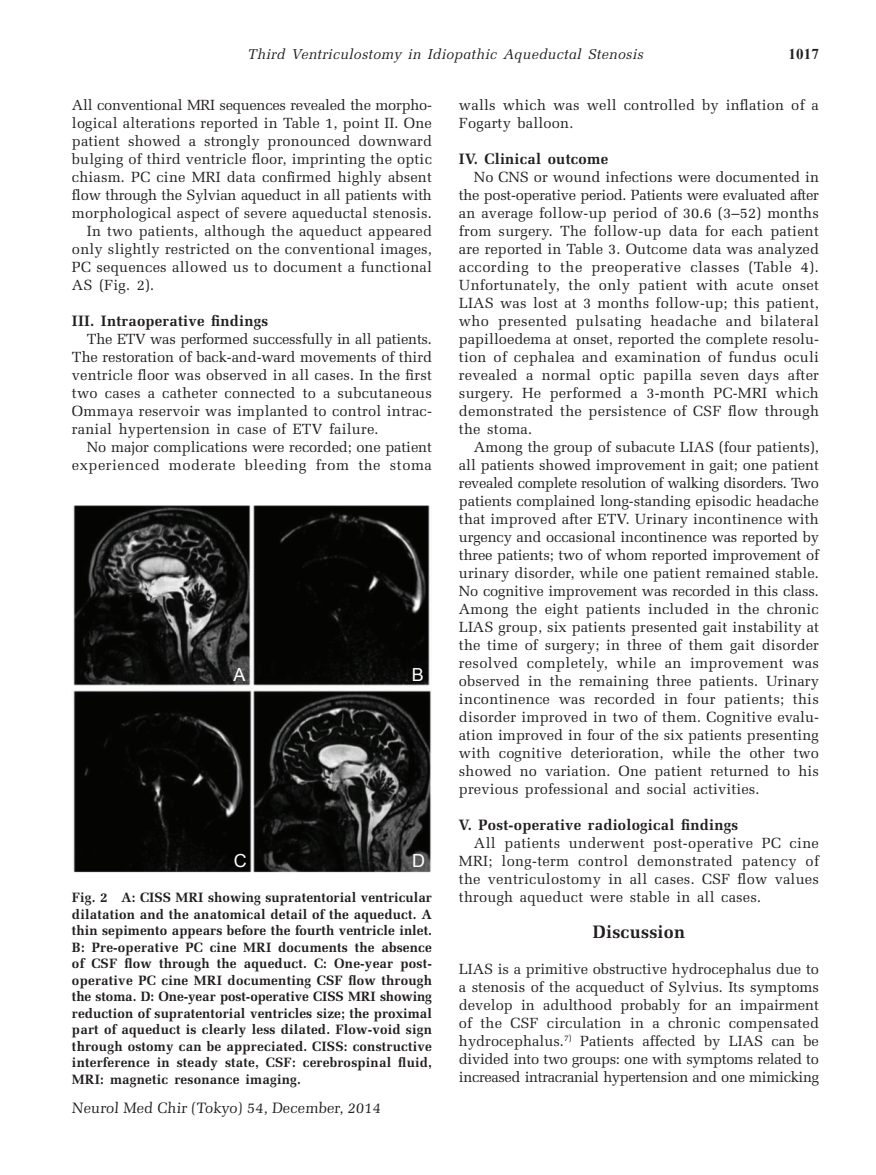
<style>
.page{position:relative;width:876px;height:1175px;background:#fff}
.page>*{position:absolute;margin:0;border:0;box-sizing:border-box;transform-origin:0 0}
.t1{font:700 18px "Melior LT Std";letter-spacing:.015em;color:#231f20}
.t2{font:18px "Arial";color:#fff}
.t3{font:700 15px "Melior LT Std";letter-spacing:.015em;color:#231f20}
.t4{font:italic 15px "Melior LT Std";color:#231f20}
.t5{font:700 15px "Times New Roman";color:#231f20}
.t6{font:14.7px/18px "Melior LT Std";letter-spacing:.01em;color:#231f20;text-align:justify}
.t7{font:14.7px "Melior LT Std";letter-spacing:-.015em;color:#231f20}
.t8{font:14.7px/18px "Melior LT Std";letter-spacing:-.01em;color:#231f20;text-align:right}
.t9{font:italic 14.25px "Melior LT Std";letter-spacing:.015em;color:#231f20}
.t10{font:700 13.5px/16.5px "Melior LT Std";letter-spacing:.015em;color:#231f20;text-align:justify}
</style>
<div class="page">
<img style="left:73px;top:505px;width:358px;height:368px">
<p class="t9" style="left:248px;top:48px;width:397px">Third Ventriculostomy in Idiopathic Aqueductal Stenosis</p>
<p class="t5" style="left:788px;top:45px;width:32px">1017</p>
<p class="t7" style="left:72px;top:98px;width:361px">All conventional MRI sequences revealed the morpho-</p>
<p class="t6" style="left:72px;top:115px;width:362px">logical alterations reported in Table 1, point II. One</p>
<p class="t6" style="left:72px;top:133px;width:362px">patient showed a strongly pronounced downward</p>
<p class="t6" style="left:72px;top:151px;width:362px">bulging of third ventricle floor, imprinting the optic</p>
<p class="t6" style="left:72px;top:169px;width:362px">chiasm. PC cine MRI data confirmed highly absent</p>
<p class="t7" style="left:72px;top:188px;width:361px">flow through the Sylvian aqueduct in all patients with</p>
<p class="t6" style="left:72px;top:205px;width:362px">morphological aspect of severe aqueductal stenosis.</p>
<p class="t6" style="left:87px;top:223px;width:347px">In two patients, although the aqueduct appeared</p>
<p class="t6" style="left:72px;top:241px;width:361px">only slightly restricted on the conventional images,</p>
<p class="t6" style="left:72px;top:259px;width:362px">PC sequences allowed us to document a functional</p>
<p class="t6" style="left:72px;top:277px;width:84px">AS (Fig. 2).</p>
<p class="t3" style="left:72px;top:314px;width:198px">III. Intraoperative findings</p>
<p class="t6" style="left:72px;top:331px;width:362px;text-indent:15px">The ETV was performed successfully in all patients.<br>The restoration of back-and-ward movements of third ventricle floor was observed in all cases. In the first two cases a catheter connected to a subcutaneous Ommaya reservoir was implanted to control intrac&shy;ranial hypertension in case of ETV failure.</p>
<p class="t8" style="left:72px;top:439px;width:361px">No major complications were recorded; one patient experienced moderate bleeding from the stoma</p>
<p class="t2" style="left:234px;top:664px;width:14px">A</p>
<p class="t2" style="left:412px;top:664px;width:14px">B</p>
<p class="t2" style="left:234px;top:850px;width:14px">C</p>
<p class="t2" style="left:412px;top:850px;width:14px">D</p>
<p class="t10" style="left:72px;top:890px;width:362px">Fig. 2 A: CISS MRI showing supratentorial ventricular dilatation and the anatomical detail of the aqueduct. A thin sepimento appears before the fourth ventricle inlet.<br>B: Pre-operative PC cine MRI documents the absence of CSF flow through the aqueduct. C: One-year post&shy;operative PC cine MRI documenting CSF flow through the stoma. D: One-year post-operative CISS MRI showing reduction of supratentorial ventricles size; the proximal part of aqueduct is clearly less dilated. Flow-void sign through ostomy can be appreciated. CISS: constructive interference in steady state, CSF: cerebrospinal fluid, MRI: magnetic resonance imaging.</p>
<p class="t4" style="left:72px;top:1101px;width:313px">Neurol Med Chir (Tokyo) 54, December, 2014</p>
<p class="t6" style="left:459px;top:97px;width:362px">walls which was well controlled by inflation of a<br>Fogarty balloon.</p>
<p class="t3" style="left:459px;top:152px;width:151px">IV. Clinical outcome</p>
<p class="t6" style="left:459px;top:169px;width:362px;text-indent:15px">No CNS or wound infections were documented in the post-operative period. Patients were evaluated after an average follow-up period of 30.6 (3–52) months from surgery. The follow-up data for each patient are reported in Table 3. Outcome data was analyzed according to the preoperative classes (Table 4).<br>Unfortunately, the only patient with acute onset LIAS was lost at 3 months follow-up; this patient, who presented pulsating headache and bilateral papilloedema at onset, reported the complete resolu&shy;tion of cephalea and examination of fundus oculi revealed a normal optic papilla seven days after surgery. He performed a 3-month PC-MRI which demonstrated the persistence of CSF flow through the stoma.</p>
<p class="t6" style="left:459px;top:439px;width:362px;text-indent:15px">Among the group of subacute LIAS (four patients), all patients showed improvement in gait; one patient revealed complete resolution of walking disorders. Two patients complained long-standing episodic headache that improved after ETV. Urinary incontinence with urgency and occasional incontinence was reported by three patients; two of whom reported improvement of urinary disorder, while one patient remained stable.<br>No cognitive improvement was recorded in this class.<br>Among the eight patients included in the chronic LIAS group, six patients presented gait instability at the time of surgery; in three of them gait disorder resolved completely, while an improvement was observed in the remaining three patients. Urinary incontinence was recorded in four patients; this disorder improved in two of them. Cognitive evalu&shy;ation improved in four of the six patients presenting with cognitive deterioration, while the other two showed no variation. One patient returned to his previous professional and social activities.</p>
<p class="t3" style="left:459px;top:818px;width:281px">V. Post-operative radiological findings</p>
<p class="t6" style="left:459px;top:835px;width:362px;text-indent:15px">All patients underwent post-operative PC cine MRI; long-term control demonstrated patency of the ventriculostomy in all cases. CSF flow values through aqueduct were stable in all cases.</p>
<p class="t1" style="left:593px;top:924px;width:94px">Discussion</p>
<p class="t6" style="left:459px;top:961px;width:362px">LIAS is a primitive obstructive hydrocephalus due to a stenosis of the acqueduct of Sylvius. Its symptoms develop in adulthood probably for an impairment of the CSF circulation in a chronic compensated hydrocephalus.<sup>7)</sup> Patients affected by LIAS can be divided into two groups: one with symptoms related to increased intracranial hypertension and one mimicking</p>
</div>
